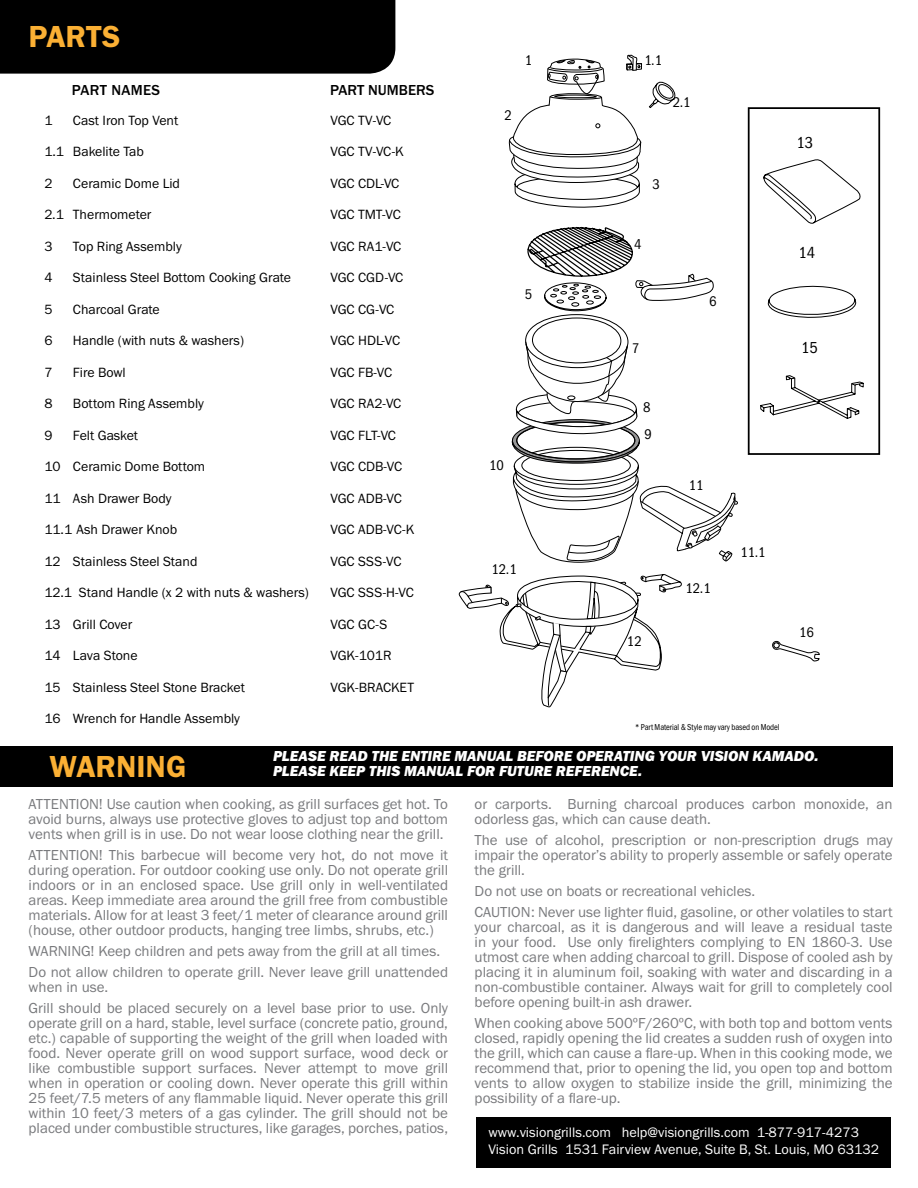
<style>
.page{position:relative;width:918px;height:1188px;background:#fff}
.page>*{position:absolute;margin:0;border:0;box-sizing:border-box;transform-origin:0 0}
.t1{font:31.5px "Franklin Gothic URW Dem";color:#fbb034}
.t2{font:16.5px "Franklin Gothic URW Con Boo";color:#000}
.t3{font:15px/15px "Franklin Gothic URW Boo";color:#797a7d;text-align:justify}
.t4{font:15px/15px "Franklin Gothic URW Hea Ita";color:#fff}
.t5{font:500 15px "Franklin Gothic URW";color:#000}
.t6{font:500 15px "Franklin Gothic URW";letter-spacing:.02em;color:#000}
.t7{font:14.55px/27.5px "Franklin Gothic URW Con Boo";color:#000}
.t8{font:14.25px/17.1px "Franklin Gothic URW Boo";color:#fff}
.t9{font:13.8px "Franklin Gothic URW Boo";color:#000}
.t10{font:8.85px "Franklin Gothic URW Con Boo";letter-spacing:-.01em;color:#000;scale:.95 1}
</style>
<div class="page">
<div style="left:748px;top:107px;width:132px;height:348px;border:2px solid #000"></div>
<div style="left:0;top:0;width:395px;height:74px;background:#000"></div>
<svg style="left:768px;top:286px;width:88px;height:32px"></svg>
<svg style="left:760px;top:375px;width:104px;height:44px"></svg>
<svg style="left:763px;top:159px;width:98px;height:65px"></svg>
<svg style="left:459px;top:574px;width:223px;height:133px"></svg>
<div style="left:0;top:746px;width:893px;height:41px;background:#000"></div>
<div style="left:476px;top:1117px;width:414px;height:50px;background:#000"></div>
<svg style="left:508px;top:55px;width:230px;height:508px"></svg>
<svg style="left:772px;top:641px;width:48px;height:20px"></svg>
<h1 class="t1" style="left:29px;top:17px;width:93px">PARTS</h1>
<p class="t6" style="left:72px;top:81px;width:90px">PART NAMES</p>
<p class="t5" style="left:330px;top:81px;width:106px">PART NUMBERS</p>
<p class="t9" style="left:44px;top:111px;width:10px">1</p>
<p class="t9" style="left:73px;top:111px;width:107px">Cast Iron Top Vent</p>
<p class="t9" style="left:44px;top:143px;width:101px">1.1 Bakelite Tab</p>
<p class="t9" style="left:44px;top:174px;width:10px">2</p>
<p class="t9" style="left:73px;top:174px;width:109px">Ceramic Dome Lid</p>
<p class="t9" style="left:44px;top:206px;width:109px">2.1 Thermometer</p>
<p class="t9" style="left:44px;top:237px;width:10px">3</p>
<p class="t9" style="left:73px;top:237px;width:110px">Top Ring Assembly</p>
<p class="t9" style="left:44px;top:269px;width:10px">4</p>
<p class="t9" style="left:73px;top:269px;width:220px">Stainless Steel Bottom Cooking Grate</p>
<p class="t9" style="left:44px;top:300px;width:10px">5</p>
<p class="t9" style="left:73px;top:300px;width:88px">Charcoal Grate</p>
<p class="t9" style="left:44px;top:332px;width:10px">6</p>
<p class="t9" style="left:73px;top:332px;width:173px">Handle (with nuts &amp; washers)</p>
<p class="t9" style="left:44px;top:363px;width:10px">7</p>
<p class="t9" style="left:73px;top:363px;width:54px">Fire Bowl</p>
<p class="t9" style="left:44px;top:395px;width:10px">8</p>
<p class="t9" style="left:73px;top:395px;width:132px">Bottom Ring Assembly</p>
<p class="t9" style="left:44px;top:426px;width:10px">9</p>
<p class="t9" style="left:73px;top:426px;width:67px">Felt Gasket</p>
<p class="t9" style="left:44px;top:458px;width:162px">10 Ceramic Dome Bottom</p>
<p class="t9" style="left:44px;top:489px;width:129px">11 Ash Drawer Body</p>
<p class="t9" style="left:44px;top:521px;width:134px">11.1 Ash Drawer Knob</p>
<p class="t9" style="left:44px;top:552px;width:155px">12 Stainless Steel Stand</p>
<p class="t9" style="left:44px;top:584px;width:266px">12.1 Stand Handle (x 2 with nuts &amp; washers)</p>
<p class="t9" style="left:44px;top:615px;width:89px">13 Grill Cover</p>
<p class="t9" style="left:44px;top:647px;width:95px">14 Lava Stone</p>
<p class="t9" style="left:44px;top:678px;width:202px">15 Stainless Steel Stone Bracket</p>
<p class="t9" style="left:44px;top:710px;width:197px">16 Wrench for Handle Assembly</p>
<p class="t9" style="left:330px;top:111px;width:62px">VGC TV-VC</p>
<p class="t9" style="left:330px;top:143px;width:75px">VGC TV-VC-K</p>
<p class="t9" style="left:330px;top:174px;width:70px">VGC CDL-VC</p>
<p class="t9" style="left:330px;top:206px;width:72px">VGC TMT-VC</p>
<p class="t9" style="left:330px;top:237px;width:72px">VGC RA1-VC</p>
<p class="t9" style="left:330px;top:269px;width:74px">VGC CGD-VC</p>
<p class="t9" style="left:330px;top:300px;width:65px">VGC CG-VC</p>
<p class="t9" style="left:330px;top:332px;width:71px">VGC HDL-VC</p>
<p class="t9" style="left:330px;top:363px;width:63px">VGC FB-VC</p>
<p class="t9" style="left:330px;top:395px;width:72px">VGC RA2-VC</p>
<p class="t9" style="left:330px;top:426px;width:67px">VGC FLT-VC</p>
<p class="t9" style="left:330px;top:458px;width:73px">VGC CDB-VC</p>
<p class="t9" style="left:330px;top:489px;width:73px">VGC ADB-VC</p>
<p class="t9" style="left:330px;top:521px;width:85px">VGC ADB-VC-K</p>
<p class="t9" style="left:330px;top:553px;width:72px">VGC SSS-VC</p>
<p class="t9" style="left:330px;top:584px;width:85px">VGC SSS-H-VC</p>
<p class="t9" style="left:330px;top:616px;width:58px">VGC GC-S</p>
<p class="t9" style="left:330px;top:647px;width:63px">VGK-101R</p>
<p class="t9" style="left:330px;top:679px;width:85px">VGK-BRACKET</p>
<p class="t7" style="left:504px;top:101px;width:9px">2</p>
<p class="t7" style="left:525px;top:46px;width:9px">1</p>
<p class="t7" style="left:644px;top:46px;width:19px">1.1</p>
<p class="t7" style="left:673px;top:88px;width:19px">2.1</p>
<p class="t7" style="left:525px;top:281px;width:9px">5</p>
<p class="t7" style="left:489px;top:451px;width:16px">10</p>
<p class="t7" style="left:652px;top:170px;width:9px">3</p>
<p class="t7" style="left:634px;top:230px;width:9px">4</p>
<p class="t7" style="left:632px;top:334px;width:9px">7</p>
<p class="t7" style="left:643px;top:393px;width:10px">8<br>9</p>
<p class="t7" style="left:709px;top:287px;width:9px">6</p>
<p class="t7" style="left:689px;top:471px;width:16px">11</p>
<p class="t7" style="left:492px;top:555px;width:27px">12.1</p>
<p class="t7" style="left:627px;top:627px;width:16px">12</p>
<p class="t7" style="left:686px;top:574px;width:27px">12.1</p>
<p class="t7" style="left:740px;top:538px;width:27px">11.1</p>
<p class="t2" style="left:796px;top:132px;width:18px">13</p>
<p class="t2" style="left:798px;top:243px;width:18px">14</p>
<p class="t2" style="left:801px;top:338px;width:18px">15</p>
<p class="t7" style="left:799px;top:619px;width:16px">16</p>
<p class="t10" style="left:635px;top:721px;width:153px">* Part Material &amp; Style may vary based on Model</p>
<h1 class="t1" style="left:50px;top:747px;width:138px">WARNING</h1>
<p class="t4" style="left:273px;top:748px;width:547px">PLEASE READ THE ENTIRE MANUAL BEFORE OPERATING YOUR VISION KAMADO.<br>PLEASE KEEP THIS MANUAL FOR FUTURE REFERENCE.</p>
<p class="t3" style="left:29px;top:797px;width:421px">ATTENTION! Use caution when cooking, as grill surfaces get hot. To avoid burns, always use protective gloves to adjust top and bottom vents when grill is in use. Do not wear loose clothing near the grill.</p>
<p class="t3" style="left:29px;top:848px;width:421px">ATTENTION! This barbecue will become very hot, do not move it during operation. For outdoor cooking use only. Do not operate grill indoors or in an enclosed space. Use grill only in well-ventilated areas. Keep immediate area around the grill free from combustible materials. Allow for at least 3 feet/1 meter of clearance around grill (house, other outdoor products, hanging tree limbs, shrubs, etc.)</p>
<p class="t3" style="left:29px;top:941px;width:421px;line-height:21px">WARNING! Keep children and pets away from the grill at all times.<br>Do not allow children to operate grill. Never leave grill unattended</p>
<p class="t3" style="left:29px;top:977px;width:421px;line-height:21px">when in use.<br>Grill should be placed securely on a level base prior to use. Only</p>
<p class="t3" style="left:29px;top:1016px;width:421px">operate grill on a hard, stable, level surface (concrete patio, ground, etc.) capable of supporting the weight of the grill when loaded with food. Never operate grill on wood support surface, wood deck or like combustible support surfaces. Never attempt to move grill when in operation or cooling down. Never operate this grill within 25 feet/7.5 meters of any flammable liquid. Never operate this grill within 10 feet/3 meters of a gas cylinder. The grill should not be placed under combustible structures, like garages, porches, patios,</p>
<p class="t3" style="left:475px;top:797px;width:419px">or carports. Burning charcoal produces carbon monoxide, an odorless gas, which can cause death.</p>
<p class="t3" style="left:475px;top:833px;width:419px">The use of alcohol, prescription or non-prescription drugs may impair the operator’s ability to properly assemble or safely operate the grill.</p>
<p class="t3" style="left:475px;top:881px;width:420px;line-height:21px">Do not use on boats or recreational vehicles.<br>CAUTION: Never use lighter fluid, gasoline, or other volatiles to start</p>
<p class="t3" style="left:475px;top:920px;width:419px">your charcoal, as it is dangerous and will leave a residual taste in your food. Use only firelighters complying to EN 1860-3. Use utmost care when adding charcoal to grill. Dispose of cooled ash by placing it in aluminum foil, soaking with water and discarding in a non-combustible container. Always wait for grill to completely cool before opening built-in ash drawer.</p>
<p class="t3" style="left:475px;top:1016px;width:419px">When cooking above 500ºF/260ºC, with both top and bottom vents closed, rapidly opening the lid creates a sudden rush of oxygen into the grill, which can cause a flare-up. When in this cooking mode, we recommend that, prior to opening the lid, you open top and bottom vents to allow oxygen to stabilize inside the grill, minimizing the possibility of a flare-up.</p>
<p class="t8" style="left:488px;top:1123px;width:392px">www.visiongrills.com help@visiongrills.com 1-877-917-4273<br>Vision Grills 1531 Fairview Avenue, Suite B, St. Louis, MO 63132</p>
</div>
